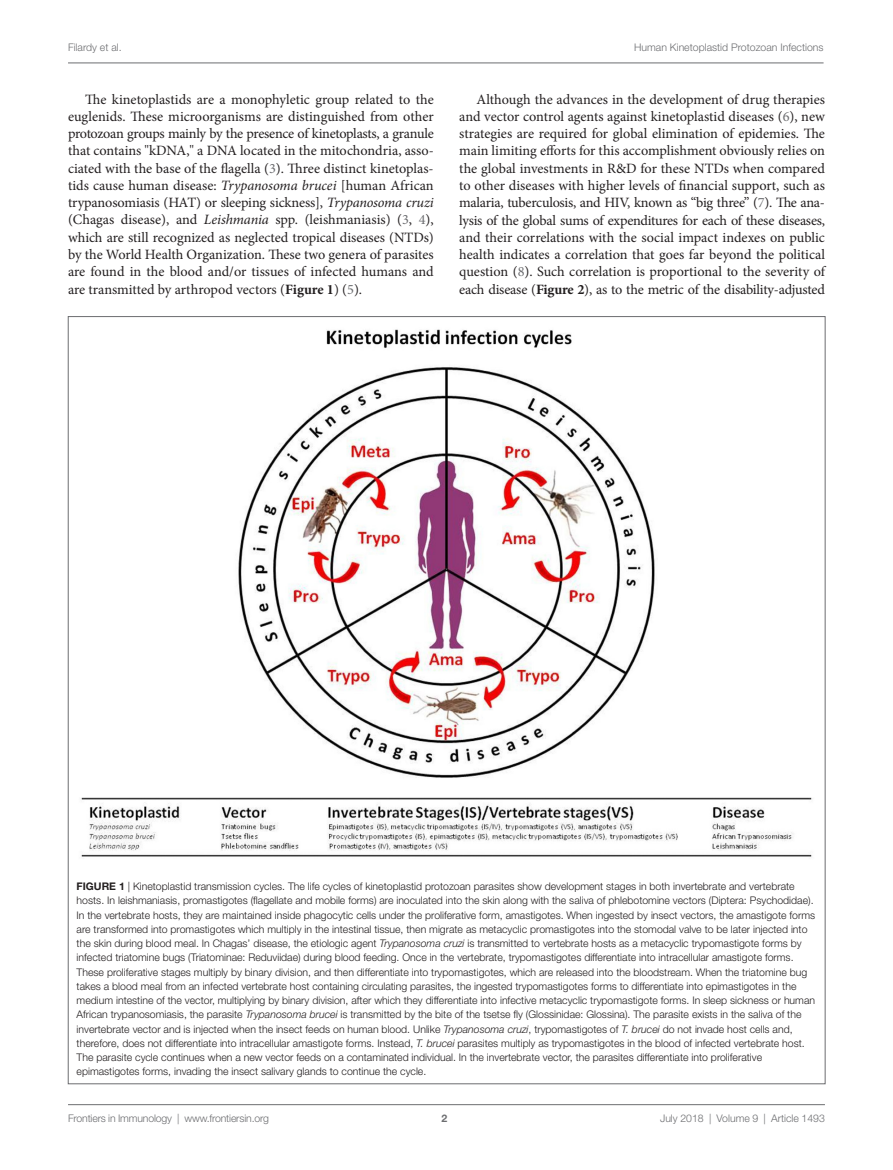
<style>
.page{position:relative;width:893px;height:1170px;background:#fff}
.page>*{position:absolute;margin:0;border:0;box-sizing:border-box;transform-origin:0 0}
.t1{font:14.25px/17.2px "Minion Pro";letter-spacing:-.01em;color:#231f20;text-align:justify}
.t2{font:300 10.5px/14.2px "Helvetica Neue LT Std";color:#231f20}
.t3{font:300 10.5px "Helvetica Neue LT Std";color:#6c6d70}
.t4{font:700 10.5px "Helvetica Neue LT Std";color:#6c6d70}
.s1{color:#6c6d70}
.s2{font-style:italic}
.s3{font-weight:700}
</style>
<div class="page">
<img style="left:81px;top:329px;width:731px;height:528px">
<hr style="left:68px;top:63px;width:756px;height:1px;background:#6c6d70">
<hr style="left:68px;top:1104px;width:757px;height:1px;background:#6c6d70">
<p class="t3" style="left:68px;top:41px;width:55px">Filardy et al.</p>
<p class="t3" style="left:634px;top:41px;width:191px">Human Kinetoplastid Protozoan Infections</p>
<p class="t1" style="left:68px;top:90px;width:367px;text-indent:17px">The kinetoplastids are a monophyletic group related to the euglenids. These microorganisms are distinguished from other protozoan groups mainly by the presence of kinetoplasts, a granule that contains "kDNA," a DNA located in the mitochondria, asso&shy;ciated with the base of the flagella (<span class="s1">3</span>). Three distinct kinetoplas&shy;tids cause human disease: <span class="s2">Trypanosoma brucei</span> [human African trypanosomiasis (HAT) or sleeping sickness], <span class="s2">Trypanosoma cruzi </span>(Chagas disease), and <span class="s2">Leishmania</span> spp. (leishmaniasis) (<span class="s1">3</span>, <span class="s1">4</span>), which are still recognized as neglected tropical diseases (NTDs) by the World Health Organization. These two genera of parasites are found in the blood and/or tissues of infected humans and are transmitted by arthropod vectors (<span class="s3">Figure 1</span>) (<span class="s1">5</span>).</p>
<p class="t1" style="left:459px;top:90px;width:367px;text-indent:17px">Although the advances in the development of drug therapies and vector control agents against kinetoplastid diseases (<span class="s1">6</span>), new strategies are required for global elimination of epidemies. The main limiting efforts for this accomplishment obviously relies on the global investments in R&amp;D for these NTDs when compared to other diseases with higher levels of financial support, such as malaria, tuberculosis, and HIV, known as “big three” (<span class="s1">7</span>). The ana&shy;lysis of the global sums of expenditures for each of these diseases, and their correlations with the social impact indexes on public health indicates a correlation that goes far beyond the political question (<span class="s1">8</span>). Such correlation is proportional to the severity of each disease (<span class="s3">Figure 2</span>), as to the metric of the disability-adjusted</p>
<p class="t2" style="left:77px;top:878px;width:740px"><span class="s3">FIGURE 1</span> | Kinetoplastid transmission cycles. The life cycles of kinetoplastid protozoan parasites show development stages in both invertebrate and vertebrate hosts. In leishmaniasis, promastigotes (flagellate and mobile forms) are inoculated into the skin along with the saliva of phlebotomine vectors (Diptera: Psychodidae).<br>In the vertebrate hosts, they are maintained inside phagocytic cells under the proliferative form, amastigotes. When ingested by insect vectors, the amastigote forms are transformed into promastigotes which multiply in the intestinal tissue, then migrate as metacyclic promastigotes into the stomodal valve to be later injected into the skin during blood meal. In Chagas’ disease, the etiologic agent <span class="s2">Trypanosoma cruzi</span> is transmitted to vertebrate hosts as a metacyclic trypomastigote forms by infected triatomine bugs (Triatominae: Reduviidae) during blood feeding. Once in the vertebrate, trypomastigotes differentiate into intracellular amastigote forms.<br>These proliferative stages multiply by binary division, and then differentiate into trypomastigotes, which are released into the bloodstream. When the triatomine bug takes a blood meal from an infected vertebrate host containing circulating parasites, the ingested trypomastigotes forms to differentiate into epimastigotes in the medium intestine of the vector, multiplying by binary division, after which they differentiate into infective metacyclic trypomastigote forms. In sleep sickness or human African trypanosomiasis, the parasite <span class="s2">Trypanosoma brucei</span> is transmitted by the bite of the tsetse fly (Glossinidae: Glossina). The parasite exists in the saliva of the invertebrate vector and is injected when the insect feeds on human blood. Unlike <span class="s2">Trypanosoma cruzi</span>, trypomastigotes of <span class="s2">T. brucei</span> do not invade host cells and, therefore, does not differentiate into intracellular amastigote forms. Instead, <span class="s2">T. brucei</span> parasites multiply as trypomastigotes in the blood of infected vertebrate host.<br>The parasite cycle continues when a new vector feeds on a contaminated individual. In the invertebrate vector, the parasites differentiate into proliferative epimastigotes forms, invading the insect salivary glands to continue the cycle.</p>
<p class="t4" style="left:441px;top:1111px;width:7px">2</p>
<p class="t3" style="left:68px;top:1111px;width:203px">Frontiers in Immunology | www.frontiersin.org</p>
<p class="t3" style="left:660px;top:1111px;width:166px">July 2018 | Volume 9 | Article 1493</p>
</div>
